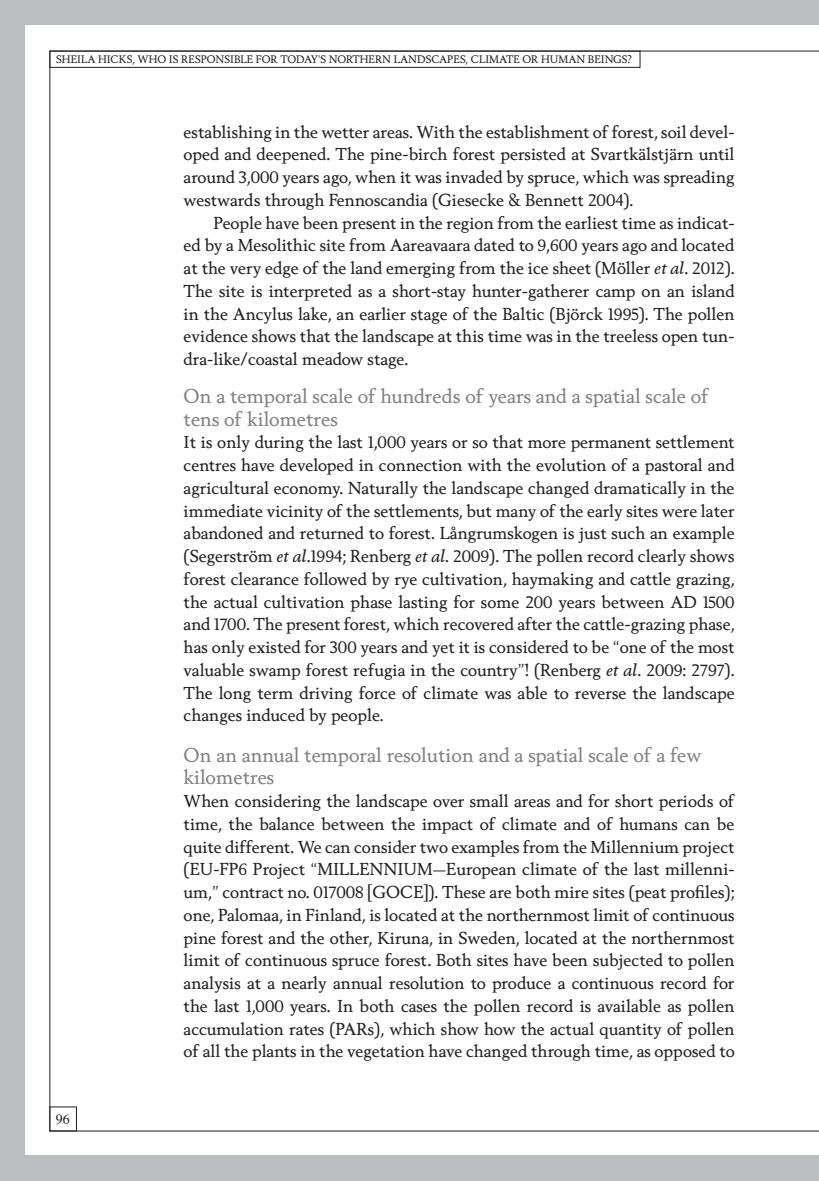
<style>
.page{position:relative;width:819px;height:1181px;background:#fff}
.page>*{position:absolute;margin:0;border:0;box-sizing:border-box;transform-origin:0 0}
.t1{font:19.25px/22.8px "Berling Nova Text";color:#808285}
.t2{font:16.62px/22.8px "Berling Nova Text";color:#231f20;text-align:justify}
.t3{font:14px "Times";color:#231f20}
.t4{font:10.5px "Berling Nova Text";color:#231f20}
.s1{font-style:italic}
</style>
<div class="page">
<div style="left:0;top:0;width:25px;height:1181px;background:#bcbdc0"></div>
<div style="left:0;top:0;width:819px;height:25px;background:#bcbdc0"></div>
<div style="left:0;top:1155px;width:819px;height:26px;background:#bcbdc0"></div>
<div style="left:50px;top:51px;width:590px;height:17px;border:1px solid #231f20"></div>
<p class="t4" style="left:56px;top:53px;width:577px">SHEILA HICKS, WHO IS RESPONSIBLE FOR TODAY’S NORTHERN LANDSCAPES, CLIMATE OR HUMAN BEINGS?</p>
<p class="t3" style="left:56px;top:1105px;width:16px">96</p>
<p class="t2" style="left:184px;top:120px;width:552px">establishing in the wetter areas. With the establishment of forest, soil devel&shy;oped and deepened. The pine-birch forest persisted at Svartkälstjärn until around 3,000 years ago, when it was invaded by spruce, which was spreading westwards through Fennoscandia (Giesecke &amp; Bennett 2004).</p>
<p class="t2" style="left:184px;top:211px;width:552px;text-indent:30px">People have been present in the region from the earliest time as indicat&shy;ed by a Mesolithic site from Aareavaara dated to 9,600 years ago and located at the very edge of the land emerging from the ice sheet (Möller <span class="s1">et al</span>. 2012).<br>The site is interpreted as a short-stay hunter-gatherer camp on an island in the Ancylus lake, an earlier stage of the Baltic (Björck 1995). The pollen evidence shows that the landscape at this time was in the treeless open tun&shy;dra-like/coastal meadow stage.</p>
<p class="t1" style="left:184px;top:384px;width:526px">On a temporal scale of hundreds of years and a spatial scale of tens of kilometres</p>
<p class="t2" style="left:184px;top:430px;width:552px">It is only during the last 1,000 years or so that more permanent settlement centres have developed in connection with the evolution of a pastoral and agricultural economy. Naturally the landscape changed dramatically in the immediate vicinity of the settlements, but many of the early sites were later abandoned and returned to forest. Långrumskogen is just such an example (Segerström <span class="s1">et al</span>.1994; Renberg <span class="s1">et al</span>. 2009). The pollen record clearly shows forest clearance followed by rye cultivation, haymaking and cattle grazing, the actual cultivation phase lasting for some 200 years between AD 1500 and 1700. The present forest, which recovered after the cattle-grazing phase, has only existed for 300 years and yet it is considered to be “one of the most valuable swamp forest refugia in the country”! (Renberg <span class="s1">et al</span>. 2009: 2797).<br>The long term driving force of climate was able to reverse the landscape changes induced by people.</p>
<p class="t1" style="left:184px;top:742px;width:519px">On an annual temporal resolution and a spatial scale of a few kilometres</p>
<p class="t2" style="left:184px;top:789px;width:552px">When considering the landscape over small areas and for short periods of time, the balance between the impact of climate and of humans can be quite different. We can consider two examples from the Millennium project (EU-FP6 Project “MILLENNIUM—European climate of the last millenni&shy;um,” contract no. 017008 [GOCE]). These are both mire sites (peat profiles); one, Palomaa, in Finland, is located at the northernmost limit of continuous pine forest and the other, Kiruna, in Sweden, located at the northernmost limit of continuous spruce forest. Both sites have been subjected to pollen analysis at a nearly annual resolution to produce a continuous record for the last 1,000 years. In both cases the pollen record is available as pollen accumulation rates (PARs), which show how the actual quantity of pollen of all the plants in the vegetation have changed through time, as opposed to</p>
</div>
